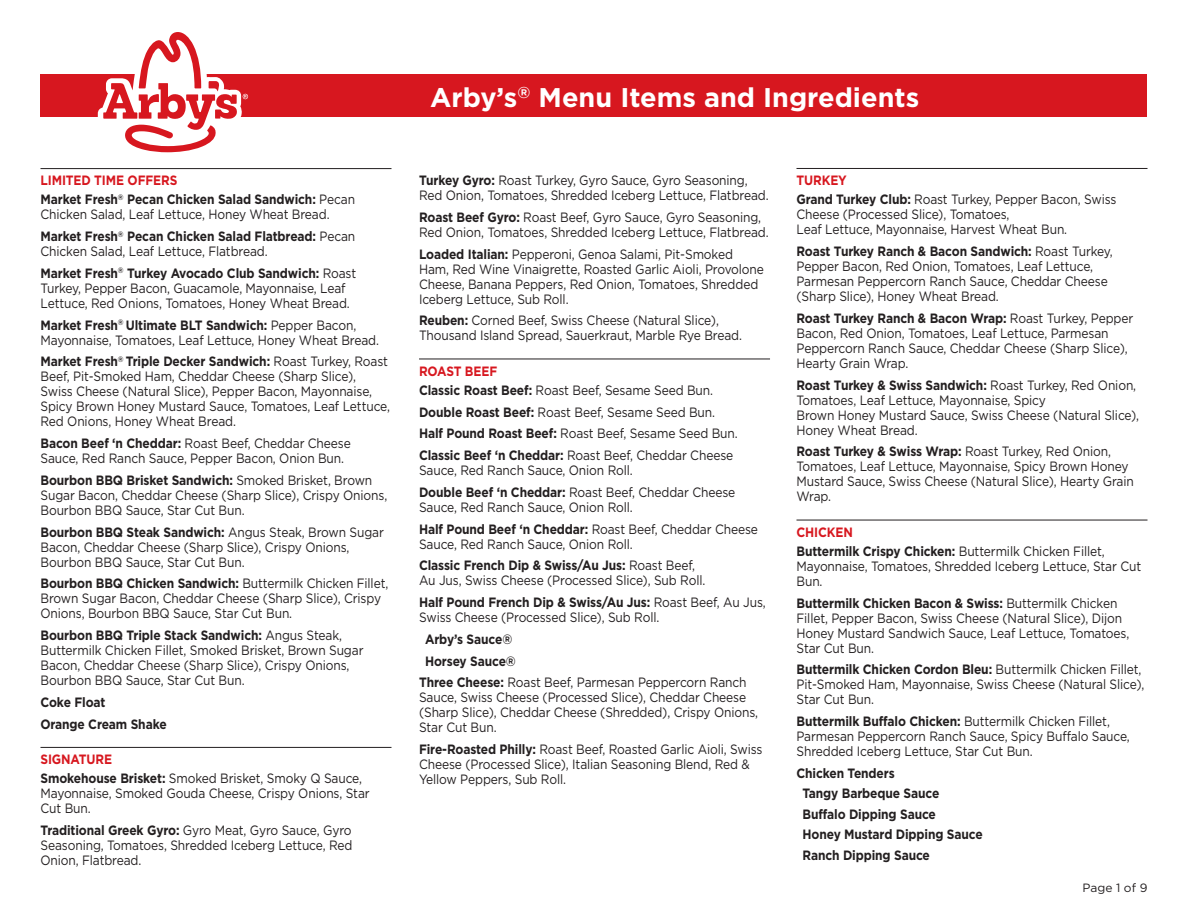
<style>
.page{position:relative;width:1188px;height:918px;background:#fff}
.page>*{position:absolute;margin:0;border:0;box-sizing:border-box;transform-origin:0 0}
.t1{font:700 27px "Gotham";color:#fff}
.t2{font:13.5px/15px "Gotham";letter-spacing:-.01em;color:#231f20;scale:.89 1}
.t3{font:700 13.5px "Gotham";letter-spacing:-.01em;color:#231f20;scale:.89 1}
.t4{font:700 13.5px "Gotham";letter-spacing:-.01em;color:#d7171f;scale:.89 1}
.t5{font:12px "Gotham";color:#231f20}
.s1{font-weight:700}
</style>
<div class="page">
<div style="left:40px;top:75px;width:1108px;height:42px;background:#d7171f"></div>
<svg style="left:98px;top:32px;width:150px;height:121px"></svg>
<hr style="left:40px;top:168px;width:352px;height:1px;background:#231f20">
<hr style="left:40px;top:747px;width:352px;height:1px;background:#231f20">
<hr style="left:419px;top:359px;width:351px;height:1px;background:#231f20">
<hr style="left:796px;top:168px;width:352px;height:1px;background:#231f20">
<hr style="left:796px;top:520px;width:352px;height:1px;background:#231f20">
<p class="t4" style="left:40px;top:173px;width:155px">LIMITED TIME OFFERS</p>
<p class="t2" style="left:40px;top:192px;width:355px"><span class="s1">Market Fresh</span><sup>®</sup> <span class="s1">Pecan Chicken Salad Sandwich:</span> Pecan<br>Chicken Salad, Leaf Lettuce, Honey Wheat Bread.</p>
<p class="t2" style="left:40px;top:229px;width:355px"><span class="s1">Market Fresh</span><sup>®</sup> <span class="s1">Pecan Chicken Salad Flatbread:</span> Pecan<br>Chicken Salad, Leaf Lettuce, Flatbread.</p>
<p class="t2" style="left:40px;top:265px;width:356px"><span class="s1">Market Fresh</span><sup>®</sup> <span class="s1">Turkey Avocado Club Sandwich:</span> Roast<br>Turkey, Pepper Bacon, Guacamole, Mayonnaise, Leaf<br>Lettuce, Red Onions, Tomatoes, Honey Wheat Bread.</p>
<p class="t2" style="left:40px;top:317px;width:382px"><span class="s1">Market Fresh</span><sup>®</sup> <span class="s1">Ultimate BLT Sandwich:</span> Pepper Bacon,<br>Mayonnaise, Tomatoes, Leaf Lettuce, Honey Wheat Bread.</p>
<p class="t2" style="left:40px;top:354px;width:394px"><span class="s1">Market Fresh</span><sup>®</sup> <span class="s1">Triple Decker Sandwich:</span> Roast Turkey, Roast Beef, Pit-Smoked Ham, Cheddar Cheese (Sharp Slice), Swiss Cheese (Natural Slice), Pepper Bacon, Mayonnaise, Spicy Brown Honey Mustard Sauce, Tomatoes, Leaf Lettuce, Red Onions, Honey Wheat Bread.</p>
<p class="t2" style="left:40px;top:436px;width:350px"><span class="s1">Bacon Beef ‘n Cheddar:</span> Roast Beef, Cheddar Cheese<br>Sauce, Red Ranch Sauce, Pepper Bacon, Onion Bun.</p>
<p class="t2" style="left:40px;top:472px;width:391px"><span class="s1">Bourbon BBQ Brisket Sandwich:</span> Smoked Brisket, Brown<br>Sugar Bacon, Cheddar Cheese (Sharp Slice), Crispy Onions,<br>Bourbon BBQ Sauce, Star Cut Bun.</p>
<p class="t2" style="left:40px;top:524px;width:387px"><span class="s1">Bourbon BBQ Steak Sandwich:</span> Angus Steak, Brown Sugar<br>Bacon, Cheddar Cheese (Sharp Slice), Crispy Onions,<br>Bourbon BBQ Sauce, Star Cut Bun.</p>
<p class="t2" style="left:40px;top:576px;width:392px"><span class="s1">Bourbon BBQ Chicken Sandwich:</span> Buttermilk Chicken Fillet,<br>Brown Sugar Bacon, Cheddar Cheese (Sharp Slice), Crispy<br>Onions, Bourbon BBQ Sauce, Star Cut Bun.</p>
<p class="t2" style="left:40px;top:628px;width:364px"><span class="s1">Bourbon BBQ Triple Stack Sandwich:</span> Angus Steak, Buttermilk Chicken Fillet, Smoked Brisket, Brown Sugar Bacon, Cheddar Cheese (Sharp Slice), Crispy Onions, Bourbon BBQ Sauce, Star Cut Bun.</p>
<p class="t3" style="left:40px;top:694px;width:74px">Coke Float</p>
<p class="t3" style="left:40px;top:716px;width:143px">Orange Cream Shake</p>
<p class="t4" style="left:40px;top:751px;width:82px">SIGNATURE</p>
<p class="t2" style="left:40px;top:771px;width:371px"><span class="s1">Smokehouse Brisket:</span> Smoked Brisket, Smoky Q Sauce,<br>Mayonnaise, Smoked Gouda Cheese, Crispy Onions, Star<br>Cut Bun.</p>
<p class="t2" style="left:40px;top:823px;width:352px;text-align:justify"><span class="s1">Traditional Greek Gyro:</span> Gyro Meat, Gyro Sauce, Gyro Seasoning, Tomatoes, Shredded Iceberg Lettuce, Red Onion, Flatbread.</p>
<p class="t1" style="left:430px;top:82px;width:491px">Arby’s<sup>®</sup> Menu Items and Ingredients</p>
<p class="t2" style="left:419px;top:173px;width:394px"><span class="s1">Turkey Gyro:</span> Roast Turkey, Gyro Sauce, Gyro Seasoning,<br>Red Onion, Tomatoes, Shredded Iceberg Lettuce, Flatbread.</p>
<p class="t2" style="left:419px;top:209px;width:394px"><span class="s1">Roast Beef Gyro:</span> Roast Beef, Gyro Sauce, Gyro Seasoning,<br>Red Onion, Tomatoes, Shredded Iceberg Lettuce, Flatbread.</p>
<p class="t2" style="left:419px;top:246px;width:389px"><span class="s1">Loaded Italian:</span> Pepperoni, Genoa Salami, Pit-Smoked Ham, Red Wine Vinaigrette, Roasted Garlic Aioli, Provolone Cheese, Banana Peppers, Red Onion, Tomatoes, Shredded Iceberg Lettuce, Sub Roll.</p>
<p class="t2" style="left:419px;top:313px;width:364px"><span class="s1">Reuben:</span> Corned Beef, Swiss Cheese (Natural Slice),<br>Thousand Island Spread, Sauerkraut, Marble Rye Bread.</p>
<p class="t4" style="left:419px;top:363px;width:89px">ROAST BEEF</p>
<p class="t2" style="left:419px;top:382px;width:332px"><span class="s1">Classic Roast Beef:</span> Roast Beef, Sesame Seed Bun.</p>
<p class="t2" style="left:419px;top:404px;width:334px"><span class="s1">Double Roast Beef:</span> Roast Beef, Sesame Seed Bun.</p>
<p class="t2" style="left:419px;top:426px;width:360px"><span class="s1">Half Pound Roast Beef:</span> Roast Beef, Sesame Seed Bun.</p>
<p class="t2" style="left:419px;top:448px;width:355px"><span class="s1">Classic Beef ‘n Cheddar:</span> Roast Beef, Cheddar Cheese<br>Sauce, Red Ranch Sauce, Onion Roll.</p>
<p class="t2" style="left:419px;top:484px;width:357px"><span class="s1">Double Beef ‘n Cheddar:</span> Roast Beef, Cheddar Cheese<br>Sauce, Red Ranch Sauce, Onion Roll.</p>
<p class="t2" style="left:419px;top:521px;width:382px"><span class="s1">Half Pound Beef ‘n Cheddar:</span> Roast Beef, Cheddar Cheese<br>Sauce, Red Ranch Sauce, Onion Roll.</p>
<p class="t2" style="left:419px;top:558px;width:323px"><span class="s1">Classic French Dip &amp; Swiss/Au Jus:</span> Roast Beef,<br>Au Jus, Swiss Cheese (Processed Slice), Sub Roll.</p>
<p class="t2" style="left:419px;top:595px;width:391px"><span class="s1">Half Pound French Dip &amp; Swiss/Au Jus:</span> Roast Beef, Au Jus,<br>Swiss Cheese (Processed Slice), Sub Roll.</p>
<p class="t3" style="left:425px;top:631px;width:100px">Arby’s Sauce®</p>
<p class="t3" style="left:425px;top:653px;width:104px">Horsey Sauce®</p>
<p class="t2" style="left:419px;top:675px;width:383px"><span class="s1">Three Cheese:</span> Roast Beef, Parmesan Peppercorn Ranch Sauce, Swiss Cheese (Processed Slice), Cheddar Cheese (Sharp Slice), Cheddar Cheese (Shredded), Crispy Onions, Star Cut Bun.</p>
<p class="t2" style="left:419px;top:742px;width:388px"><span class="s1">Fire-Roasted Philly:</span> Roast Beef, Roasted Garlic Aioli, Swiss<br>Cheese (Processed Slice), Italian Seasoning Blend, Red &amp;<br>Yellow Peppers, Sub Roll.</p>
<p class="t4" style="left:796px;top:172px;width:58px">TURKEY</p>
<p class="t2" style="left:796px;top:192px;width:361px"><span class="s1">Grand Turkey Club:</span> Roast Turkey, Pepper Bacon, Swiss<br>Cheese (Processed Slice), Tomatoes,<br>Leaf Lettuce, Mayonnaise, Harvest Wheat Bun.</p>
<p class="t2" style="left:796px;top:244px;width:357px"><span class="s1">Roast Turkey Ranch &amp; Bacon Sandwich:</span> Roast Turkey, Pepper Bacon, Red Onion, Tomatoes, Leaf Lettuce, Parmesan Peppercorn Ranch Sauce, Cheddar Cheese (Sharp Slice), Honey Wheat Bread.</p>
<p class="t2" style="left:796px;top:310px;width:380px"><span class="s1">Roast Turkey Ranch &amp; Bacon Wrap:</span> Roast Turkey, Pepper Bacon, Red Onion, Tomatoes, Leaf Lettuce, Parmesan Peppercorn Ranch Sauce, Cheddar Cheese (Sharp Slice), Hearty Grain Wrap.</p>
<p class="t2" style="left:796px;top:377px;width:387px"><span class="s1">Roast Turkey &amp; Swiss Sandwich:</span> Roast Turkey, Red Onion, Tomatoes, Leaf Lettuce, Mayonnaise, Spicy<br>Brown Honey Mustard Sauce, Swiss Cheese (Natural Slice), Honey Wheat Bread.</p>
<p class="t2" style="left:796px;top:444px;width:381px"><span class="s1">Roast Turkey &amp; Swiss Wrap:</span> Roast Turkey, Red Onion, Tomatoes, Leaf Lettuce, Mayonnaise, Spicy Brown Honey Mustard Sauce, Swiss Cheese (Natural Slice), Hearty Grain Wrap.</p>
<p class="t4" style="left:796px;top:524px;width:65px">CHICKEN</p>
<p class="t2" style="left:796px;top:543px;width:389px"><span class="s1">Buttermilk Crispy Chicken:</span> Buttermilk Chicken Fillet,<br>Mayonnaise, Tomatoes, Shredded Iceberg Lettuce, Star Cut<br>Bun.</p>
<p class="t2" style="left:796px;top:595px;width:376px"><span class="s1">Buttermilk Chicken Bacon &amp; Swiss:</span> Buttermilk Chicken Fillet, Pepper Bacon, Swiss Cheese (Natural Slice), Dijon Honey Mustard Sandwich Sauce, Leaf Lettuce, Tomatoes, Star Cut Bun.</p>
<p class="t2" style="left:796px;top:662px;width:392px"><span class="s1">Buttermilk Chicken Cordon Bleu:</span> Buttermilk Chicken Fillet,<br>Pit-Smoked Ham, Mayonnaise, Swiss Cheese (Natural Slice),<br>Star Cut Bun.</p>
<p class="t2" style="left:796px;top:714px;width:376px"><span class="s1">Buttermilk Buffalo Chicken:</span> Buttermilk Chicken Fillet,<br>Parmesan Peppercorn Ranch Sauce, Spicy Buffalo Sauce,<br>Shredded Iceberg Lettuce, Star Cut Bun.</p>
<p class="t3" style="left:796px;top:765px;width:112px">Chicken Tenders</p>
<p class="t3" style="left:802px;top:786px;width:155px">Tangy Barbeque Sauce</p>
<p class="t3" style="left:802px;top:806px;width:151px">Buffalo Dipping Sauce</p>
<p class="t3" style="left:802px;top:827px;width:204px">Honey Mustard Dipping Sauce</p>
<p class="t3" style="left:802px;top:847px;width:145px">Ranch Dipping Sauce</p>
<p class="t5" style="left:1083px;top:881px;width:66px">Page 1 of 9</p>
</div>
